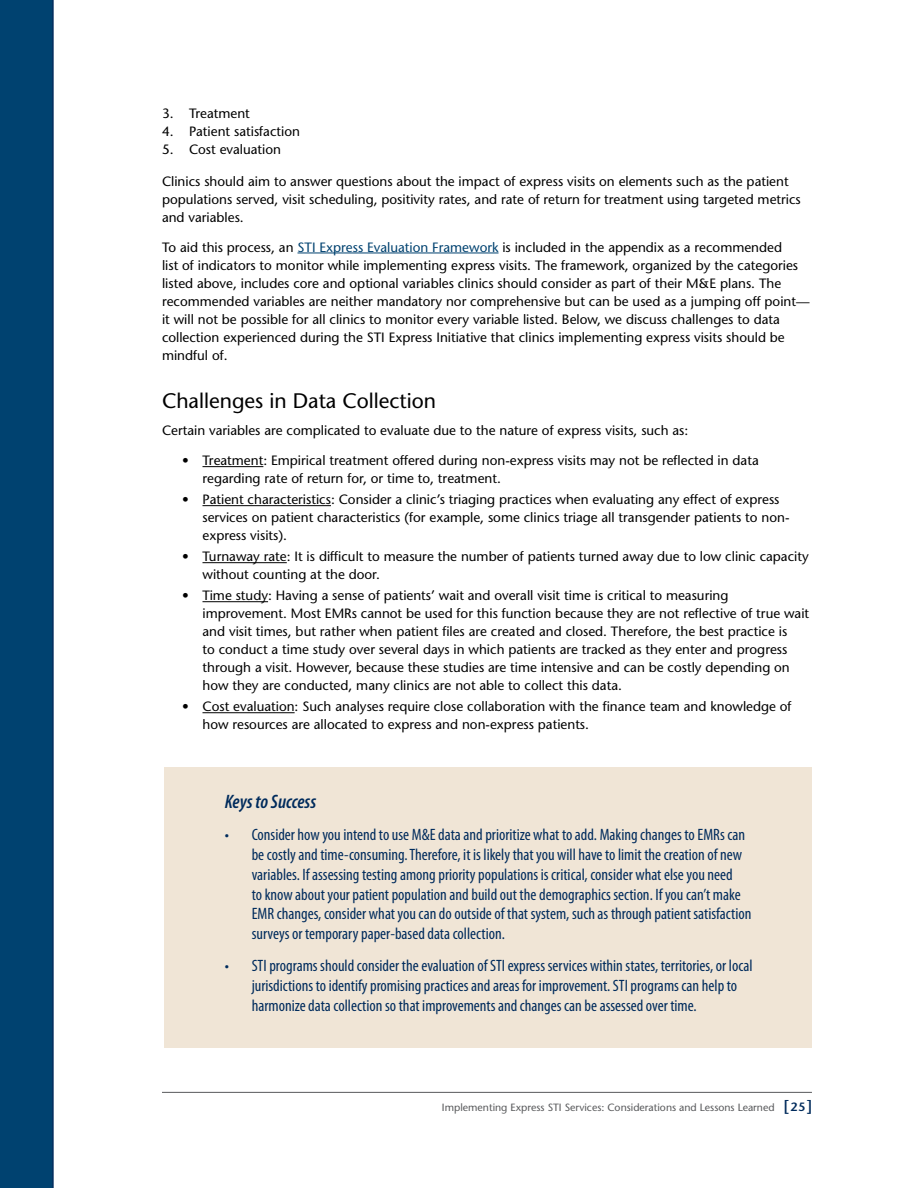
<style>
.page{position:relative;width:918px;height:1188px;background:#fff}
.page>*{position:absolute;margin:0;border:0;box-sizing:border-box;transform-origin:0 0}
.t1{font:21px "Stone Sans";color:#000}
.t2{font:italic 600 condensed 19.5px "Myriad Pro";color:#002b5c}
.t3{font:condensed 16.5px/19.8px "Myriad Pro";color:#002b5c}
.t4{font:13.5px/18px "Stone Sans";color:#000}
.t5{font:10.5px "Stone Sans";color:#58595b}
.s1{color:#004270}
.s2{font-weight:600;font-size:15px;color:#002b5c}
.s3{font-weight:600;font-size:12px;color:#002b5c}
</style>
<div class="page">
<div style="left:0;top:0;width:54px;height:1188px;background:#004270"></div>
<hr style="left:162px;top:1092px;width:650px;height:1px;background:#58595b">
<hr style="left:298px;top:253px;width:201px;height:1px;background:#004270">
<hr style="left:202px;top:466px;width:61px;height:1px;background:#000">
<hr style="left:202px;top:505px;width:129px;height:1px;background:#000">
<hr style="left:202px;top:562px;width:85px;height:1px;background:#000">
<hr style="left:202px;top:601px;width:66px;height:1px;background:#000">
<hr style="left:202px;top:712px;width:93px;height:1px;background:#000">
<div style="left:164px;top:767px;width:648px;height:281px;background:#f0e5d6"></div>
<p class="t4" style="left:162px;top:104px;width:89px">3. Treatment</p>
<p class="t4" style="left:162px;top:122px;width:140px">4. Patient satisfaction</p>
<p class="t4" style="left:162px;top:140px;width:121px">5. Cost evaluation</p>
<p class="t4" style="left:162px;top:172px;width:640px">Clinics should aim to answer questions about the impact of express visits on elements such as the patient populations served, visit scheduling, positivity rates, and rate of return for treatment using targeted metrics and variables.</p>
<p class="t4" style="left:162px;top:238px;width:649px">To aid this process, an <span class="s1">STI Express Evaluation Framework</span> is included in the appendix as a recommended<br>list of indicators to monitor while implementing express visits. The framework, organized by the categories listed above, includes core and optional variables clinics should consider as part of their M&amp;E plans. The recommended variables are neither mandatory nor comprehensive but can be used as a jumping off point— it will not be possible for all clinics to monitor every variable listed. Below, we discuss challenges to data collection experienced during the STI Express Initiative that clinics implementing express visits should be mindful of.</p>
<h1 class="t1" style="left:162px;top:389px;width:276px">Challenges in Data Collection</h1>
<p class="t4" style="left:162px;top:422px;width:528px">Certain variables are complicated to evaluate due to the nature of express visits, such as:</p>
<p class="t4" style="left:202px;top:452px;width:558px;text-indent:-20px">• Treatment: Empirical treatment offered during non-express visits may not be reflected in data regarding rate of return for, or time to, treatment.</p>
<p class="t4" style="left:202px;top:491px;width:589px;text-indent:-20px">• Patient characteristics: Consider a clinic’s triaging practices when evaluating any effect of express services on patient characteristics (for example, some clinics triage all transgender patients to non&shy;express visits).</p>
<p class="t4" style="left:202px;top:548px;width:608px;text-indent:-20px">• Turnaway rate: It is difficult to measure the number of patients turned away due to low clinic capacity without counting at the door.</p>
<p class="t4" style="left:202px;top:587px;width:608px;text-indent:-20px">• Time study: Having a sense of patients’ wait and overall visit time is critical to measuring improvement. Most EMRs cannot be used for this function because they are not reflective of true wait and visit times, but rather when patient files are created and closed. Therefore, the best practice is<br>to conduct a time study over several days in which patients are tracked as they enter and progress through a visit. However, because these studies are time intensive and can be costly depending on how they are conducted, many clinics are not able to collect this data.</p>
<p class="t4" style="left:202px;top:698px;width:591px;text-indent:-20px">• Cost evaluation: Such analyses require close collaboration with the finance team and knowledge of how resources are allocated to express and non-express patients.</p>
<h2 class="t2" style="left:225px;top:790px;width:93px">Keys to Success</h2>
<p class="t3" style="left:252px;top:825px;width:501px;text-indent:-27px">• Consider how you intend to use M&amp;E data and prioritize what to add. Making changes to EMRs can be costly and time-consuming. Therefore, it is likely that you will have to limit the creation of new variables. If assessing testing among priority populations is critical, consider what else you need<br>to know about your patient population and build out the demographics section. If you can’t make EMR changes, consider what you can do outside of that system, such as through patient satisfaction surveys or temporary paper-based data collection.</p>
<p class="t3" style="left:252px;top:955px;width:502px;text-indent:-27px">• STI programs should consider the evaluation of STI express services within states, territories, or local jurisdictions to identify promising practices and areas for improvement. STI programs can help to harmonize data collection so that improvements and changes can be assessed over time.</p>
<p class="t5" style="left:442px;top:1101px;width:372px">Implementing Express STI Services: Considerations and Lessons Learned <span class="s2">[</span><span class="s3">25</span><span class="s2">]</span></p>
</div>
